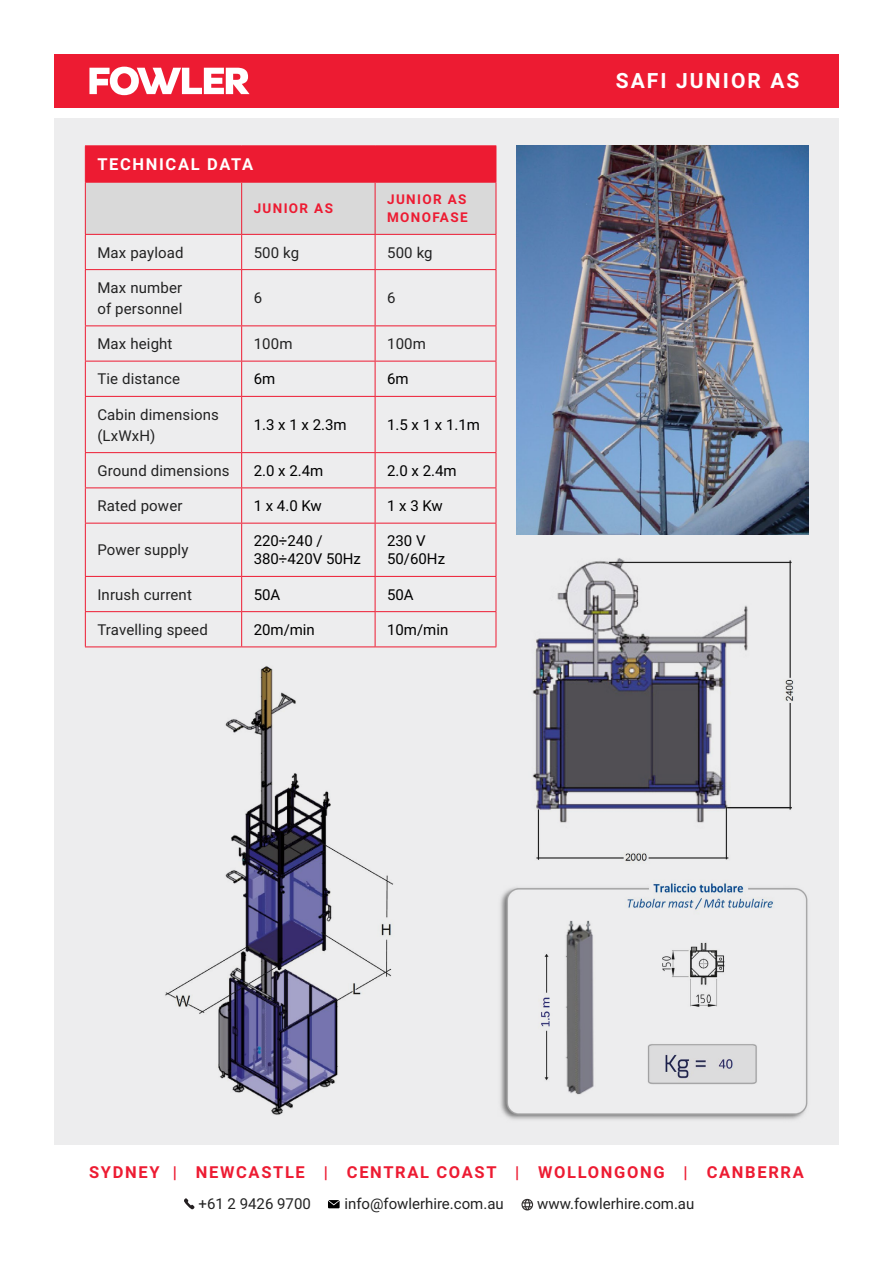
<style>
.page{position:relative;width:893px;height:1263px;background:#fff}
.page>*{position:absolute;margin:0;border:0;box-sizing:border-box;transform-origin:0 0}
.t1{font:700 21px "Roboto";letter-spacing:.1em;color:#fff}
.t2{font:700 16.5px "Roboto";letter-spacing:.1em;color:#ed1b32}
.t3{font:700 16.5px "Roboto";letter-spacing:.1em;color:#fff}
.t4{font:15px/21px "Roboto";letter-spacing:.01em;color:#222}
.t5{font:15px/18px "Roboto";color:#000}
.t6{font:700 13.5px/18px "Roboto";letter-spacing:.1em;color:#ed1b32}
</style>
<div class="page">
<div style="left:54px;top:54px;width:785px;height:54px;background:#ed1b32"></div>
<svg style="left:89px;top:67px;width:161px;height:28px"></svg>
<svg style="left:521px;top:1199px;width:12px;height:11px"></svg>
<svg style="left:184px;top:1198px;width:11px;height:11px"></svg>
<svg style="left:328px;top:1200px;width:12px;height:8px"></svg>
<div style="left:54px;top:118px;width:785px;height:1026px;background:#ededee"></div>
<img style="left:516px;top:145px;width:292px;height:389px">
<svg style="left:86px;top:146px;width:410px;height:88px;background:#e18993"></svg>
<hr style="left:85px;top:145px;width:157px;height:1px;background:#ed1b32">
<hr style="left:85px;top:146px;width:1px;height:36px;background:#ed1b32">
<hr style="left:242px;top:145px;width:133px;height:1px;background:#ed1b32">
<hr style="left:375px;top:145px;width:121px;height:1px;background:#ed1b32">
<hr style="left:375px;top:146px;width:1px;height:36px;background:#ed1b32">
<hr style="left:496px;top:146px;width:1px;height:36px;background:#ed1b32">
<hr style="left:85px;top:183px;width:1px;height:51px;background:#ed1b32">
<hr style="left:241px;top:183px;width:1px;height:51px;background:#ed1b32">
<hr style="left:375px;top:183px;width:1px;height:51px;background:#ed1b32">
<hr style="left:496px;top:183px;width:1px;height:51px;background:#ed1b32">
<hr style="left:85px;top:235px;width:1px;height:34px;background:#ed1b32">
<hr style="left:241px;top:235px;width:1px;height:34px;background:#ed1b32">
<hr style="left:375px;top:235px;width:1px;height:34px;background:#ed1b32">
<hr style="left:496px;top:235px;width:1px;height:34px;background:#ed1b32">
<hr style="left:85px;top:269px;width:157px;height:1px;background:#ed1b32">
<hr style="left:85px;top:270px;width:1px;height:55px;background:#ed1b32">
<hr style="left:242px;top:269px;width:133px;height:1px;background:#ed1b32">
<hr style="left:241px;top:270px;width:1px;height:55px;background:#ed1b32">
<hr style="left:375px;top:269px;width:121px;height:1px;background:#ed1b32">
<hr style="left:375px;top:270px;width:1px;height:55px;background:#ed1b32">
<hr style="left:496px;top:270px;width:1px;height:55px;background:#ed1b32">
<hr style="left:85px;top:325px;width:157px;height:1px;background:#ed1b32">
<hr style="left:85px;top:326px;width:1px;height:35px;background:#ed1b32">
<hr style="left:242px;top:325px;width:133px;height:1px;background:#ed1b32">
<hr style="left:241px;top:326px;width:1px;height:35px;background:#ed1b32">
<hr style="left:375px;top:325px;width:121px;height:1px;background:#ed1b32">
<hr style="left:375px;top:326px;width:1px;height:35px;background:#ed1b32">
<hr style="left:496px;top:326px;width:1px;height:35px;background:#ed1b32">
<hr style="left:85px;top:361px;width:157px;height:1px;background:#ed1b32">
<hr style="left:85px;top:361px;width:1px;height:35px;background:#ed1b32">
<hr style="left:242px;top:361px;width:133px;height:1px;background:#ed1b32">
<hr style="left:241px;top:361px;width:1px;height:35px;background:#ed1b32">
<hr style="left:375px;top:361px;width:121px;height:1px;background:#ed1b32">
<hr style="left:375px;top:361px;width:1px;height:35px;background:#ed1b32">
<hr style="left:496px;top:361px;width:1px;height:35px;background:#ed1b32">
<hr style="left:85px;top:396px;width:157px;height:1px;background:#ed1b32">
<hr style="left:85px;top:397px;width:1px;height:55px;background:#ed1b32">
<hr style="left:242px;top:396px;width:133px;height:1px;background:#ed1b32">
<hr style="left:241px;top:397px;width:1px;height:55px;background:#ed1b32">
<hr style="left:375px;top:396px;width:121px;height:1px;background:#ed1b32">
<hr style="left:375px;top:397px;width:1px;height:55px;background:#ed1b32">
<hr style="left:496px;top:397px;width:1px;height:55px;background:#ed1b32">
<hr style="left:85px;top:452px;width:157px;height:1px;background:#ed1b32">
<hr style="left:85px;top:453px;width:1px;height:34px;background:#ed1b32">
<hr style="left:242px;top:452px;width:133px;height:1px;background:#ed1b32">
<hr style="left:241px;top:453px;width:1px;height:34px;background:#ed1b32">
<hr style="left:375px;top:452px;width:121px;height:1px;background:#ed1b32">
<hr style="left:375px;top:453px;width:1px;height:34px;background:#ed1b32">
<hr style="left:496px;top:453px;width:1px;height:34px;background:#ed1b32">
<hr style="left:85px;top:487px;width:157px;height:1px;background:#ed1b32">
<hr style="left:85px;top:488px;width:1px;height:35px;background:#ed1b32">
<hr style="left:242px;top:487px;width:133px;height:1px;background:#ed1b32">
<hr style="left:241px;top:488px;width:1px;height:35px;background:#ed1b32">
<hr style="left:375px;top:487px;width:121px;height:1px;background:#ed1b32">
<hr style="left:375px;top:488px;width:1px;height:35px;background:#ed1b32">
<hr style="left:496px;top:488px;width:1px;height:35px;background:#ed1b32">
<hr style="left:85px;top:523px;width:157px;height:1px;background:#ed1b32">
<hr style="left:85px;top:523px;width:1px;height:53px;background:#ed1b32">
<hr style="left:242px;top:523px;width:133px;height:1px;background:#ed1b32">
<hr style="left:241px;top:523px;width:1px;height:53px;background:#ed1b32">
<hr style="left:375px;top:523px;width:121px;height:1px;background:#ed1b32">
<hr style="left:375px;top:523px;width:1px;height:53px;background:#ed1b32">
<hr style="left:496px;top:523px;width:1px;height:53px;background:#ed1b32">
<hr style="left:85px;top:576px;width:157px;height:1px;background:#ed1b32">
<hr style="left:85px;top:577px;width:1px;height:34px;background:#ed1b32">
<hr style="left:242px;top:576px;width:133px;height:1px;background:#ed1b32">
<hr style="left:241px;top:577px;width:1px;height:34px;background:#ed1b32">
<hr style="left:375px;top:576px;width:121px;height:1px;background:#ed1b32">
<hr style="left:375px;top:577px;width:1px;height:34px;background:#ed1b32">
<hr style="left:496px;top:577px;width:1px;height:34px;background:#ed1b32">
<hr style="left:85px;top:611px;width:157px;height:1px;background:#ed1b32">
<hr style="left:85px;top:612px;width:1px;height:34px;background:#ed1b32">
<hr style="left:242px;top:611px;width:133px;height:1px;background:#ed1b32">
<hr style="left:241px;top:612px;width:1px;height:34px;background:#ed1b32">
<hr style="left:375px;top:611px;width:121px;height:1px;background:#ed1b32">
<hr style="left:375px;top:612px;width:1px;height:34px;background:#ed1b32">
<hr style="left:496px;top:612px;width:1px;height:34px;background:#ed1b32">
<hr style="left:85px;top:646px;width:157px;height:1px;background:#ed1b32">
<hr style="left:242px;top:646px;width:133px;height:1px;background:#ed1b32">
<hr style="left:375px;top:646px;width:121px;height:1px;background:#ed1b32">
<hr style="left:85px;top:182px;width:157px;height:1px;background:#ed1b32">
<hr style="left:85px;top:234px;width:157px;height:1px;background:#ed1b32">
<hr style="left:242px;top:182px;width:133px;height:1px;background:#ed1b32">
<hr style="left:375px;top:182px;width:121px;height:1px;background:#ed1b32">
<hr style="left:242px;top:234px;width:133px;height:1px;background:#ed1b32">
<hr style="left:375px;top:234px;width:121px;height:1px;background:#ed1b32">
<img style="left:165px;top:666px;width:228px;height:449px">
<img style="left:532px;top:558px;width:262px;height:303px">
<img style="left:500px;top:883px;width:308px;height:237px">
<p class="t3" style="left:97px;top:153px;width:157px">TECHNICAL DATA</p>
<p class="t6" style="left:254px;top:199px;width:81px">JUNIOR AS</p>
<p class="t6" style="left:387px;top:190px;width:82px">JUNIOR AS<br>MONOFASE</p>
<p class="t4" style="left:97px;top:241px;width:88px">Max payload</p>
<p class="t4" style="left:254px;top:241px;width:47px">500 kg</p>
<p class="t4" style="left:387px;top:241px;width:47px">500 kg</p>
<p class="t4" style="left:97px;top:276px;width:87px">Max number of personnel</p>
<p class="t4" style="left:254px;top:287px;width:10px">6</p>
<p class="t4" style="left:387px;top:287px;width:10px">6</p>
<p class="t4" style="left:97px;top:333px;width:77px">Max height</p>
<p class="t4" style="left:254px;top:333px;width:40px">100m</p>
<p class="t4" style="left:387px;top:333px;width:40px">100m</p>
<p class="t4" style="left:97px;top:368px;width:84px">Tie distance</p>
<p class="t5" style="left:254px;top:369px;width:23px">6m</p>
<p class="t5" style="left:387px;top:369px;width:23px">6m</p>
<p class="t4" style="left:97px;top:403px;width:123px">Cabin dimensions (LxWxH)</p>
<p class="t5" style="left:254px;top:415px;width:94px">1.3 x 1 x 2.3m</p>
<p class="t5" style="left:387px;top:415px;width:94px">1.5 x 1 x 1.1m</p>
<p class="t4" style="left:97px;top:459px;width:134px">Ground dimensions</p>
<p class="t5" style="left:254px;top:461px;width:71px">2.0 x 2.4m</p>
<p class="t5" style="left:387px;top:461px;width:71px">2.0 x 2.4m</p>
<p class="t4" style="left:97px;top:495px;width:87px">Rated power</p>
<p class="t5" style="left:254px;top:496px;width:69px">1 x 4.0 Kw</p>
<p class="t5" style="left:387px;top:496px;width:57px">1 x 3 Kw</p>
<p class="t4" style="left:97px;top:539px;width:93px">Power supply</p>
<p class="t5" style="left:254px;top:531px;width:109px">220÷240 /<br>380÷420V 50Hz</p>
<p class="t5" style="left:387px;top:531px;width:60px">230 V<br>50/60Hz</p>
<p class="t4" style="left:97px;top:583px;width:96px">Inrush current</p>
<p class="t5" style="left:254px;top:585px;width:28px">50A</p>
<p class="t5" style="left:387px;top:585px;width:28px">50A</p>
<p class="t4" style="left:97px;top:618px;width:112px">Travelling speed</p>
<p class="t5" style="left:254px;top:620px;width:63px">20m/min</p>
<p class="t5" style="left:387px;top:620px;width:63px">10m/min</p>
<h1 class="t1" style="left:616px;top:66px;width:185px">SAFI JUNIOR AS</h1>
<p class="t2" style="left:89px;top:1161px;width:716px">SYDNEY | NEWCASTLE | CENTRAL COAST | WOLLONGONG | CANBERRA</p>
<p class="t4" style="left:199px;top:1192px;width:114px">+61 2 9426 9700</p>
<p class="t4" style="left:344px;top:1192px;width:161px">info@fowlerhire.com.au</p>
<p class="t4" style="left:537px;top:1192px;width:159px">www.fowlerhire.com.au</p>
</div>
